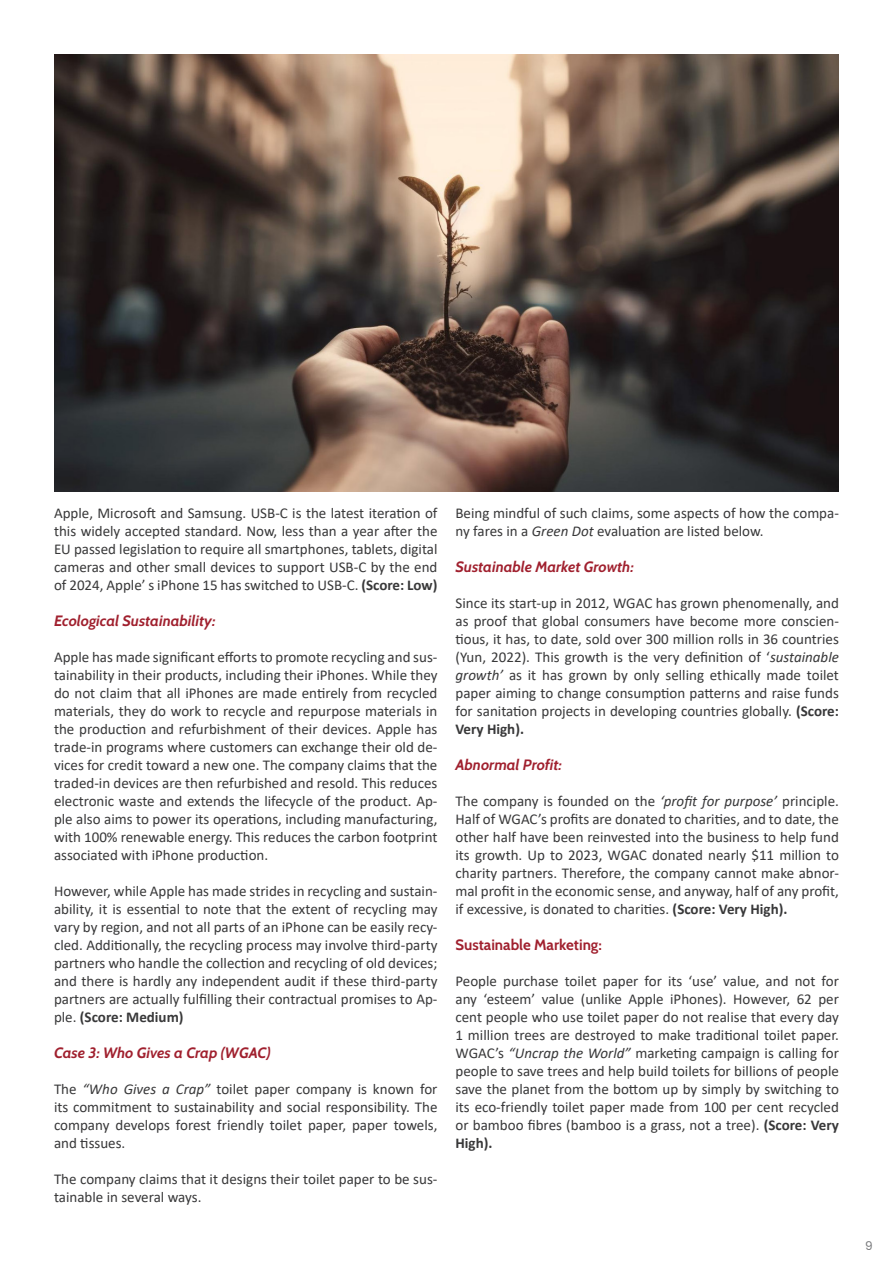
<style>
.page{position:relative;width:893px;height:1263px;background:#fff}
.page>*{position:absolute;margin:0;border:0;box-sizing:border-box;transform-origin:0 0}
.t1{font:15px/18px "Calibri";color:#383839;text-align:justify}
.t2{font:italic 700 15px "Cabin";color:#a0202e}
.t3{font:700 15px "Cabin";color:#a0202e}
.t4{font:12px "Poppins";color:#77787b}
.s1{font-weight:700}
.s2{font-style:italic}
</style>
<div class="page">
<img style="left:54px;top:54px;width:785px;height:437px">
<p class="t1" style="left:54px;top:504px;width:385px">Apple, Microsoft and Samsung. USB-C is the latest iteration of this widely accepted standard. Now, less than a year after the EU passed legislation to require all smartphones, tablets, digital cameras and other small devices to support USB-C by the end of 2024, Apple’ s iPhone 15 has switched to USB-C. <span class="s1">(Score: Low)</span></p>
<p class="t2" style="left:54px;top:612px;width:163px">Ecological Sustainability:</p>
<p class="t1" style="left:54px;top:648px;width:385px">Apple has made significant efforts to promote recycling and sus&shy;tainability in their products, including their iPhones. While they do not claim that all iPhones are made entirely from recycled materials, they do work to recycle and repurpose materials in the production and refurbishment of their devices. Apple has trade-in programs where customers can exchange their old de&shy;vices for credit toward a new one. The company claims that the traded-in devices are then refurbished and resold. This reduces electronic waste and extends the lifecycle of the product. Ap&shy;ple also aims to power its operations, including manufacturing, with 100% renewable energy. This reduces the carbon footprint associated with iPhone production.</p>
<p class="t1" style="left:54px;top:882px;width:385px">However, while Apple has made strides in recycling and sustain&shy;ability, it is essential to note that the extent of recycling may vary by region, and not all parts of an iPhone can be easily recy&shy;cled. Additionally, the recycling process may involve third-party partners who handle the collection and recycling of old devices; and there is hardly any independent audit if these third-party partners are actually fulfilling their contractual promises to Ap&shy;ple. <span class="s1">(Score: Medium)</span></p>
<p class="t2" style="left:54px;top:1044px;width:218px">Case 3: Who Gives a Crap (WGAC)</p>
<p class="t1" style="left:54px;top:1080px;width:385px">The <span class="s2">“Who Gives a Crap”</span> toilet paper company is known for its commitment to sustainability and social responsibility. The company develops forest friendly toilet paper, paper towels, and tissues.</p>
<p class="t1" style="left:54px;top:1170px;width:385px">The company claims that it designs their toilet paper to be sus&shy;tainable in several ways.</p>
<p class="t1" style="left:455px;top:504px;width:385px">Being mindful of such claims, some aspects of how the compa&shy;ny fares in a <span class="s2">Green Dot</span> evaluation are listed below.</p>
<p class="t2" style="left:455px;top:558px;width:180px">Sustainable Market Growth:</p>
<p class="t1" style="left:455px;top:594px;width:385px">Since its start-up in 2012, WGAC has grown phenomenally, and as proof that global consumers have become more conscien&shy;tious, it has, to date, sold over 300 million rolls in 36 countries (Yun, 2022). This growth is the very definition of ‘<span class="s2">sustainable growth’</span> as it has grown by only selling ethically made toilet paper aiming to change consumption patterns and raise funds for sanitation projects in developing countries globally. <span class="s1">(Score:<br>Very High).</span></p>
<p class="t2" style="left:455px;top:756px;width:108px">Abnormal Profit:</p>
<p class="t1" style="left:455px;top:792px;width:385px">The company is founded on the <span class="s2">‘profit for purpose’</span> principle.<br>Half of WGAC’s profits are donated to charities, and to date, the other half have been reinvested into the business to help fund its growth. Up to 2023, WGAC donated nearly $11 million to charity partners. Therefore, the company cannot make abnor&shy;mal profit in the economic sense, and anyway, half of any profit, if excessive, is donated to charities. <span class="s1">(Score: Very High).</span></p>
<p class="t3" style="left:455px;top:936px;width:148px">Sustainable Marketing:</p>
<p class="t1" style="left:455px;top:972px;width:385px">People purchase toilet paper for its ‘use’ value, and not for any ‘esteem’ value (unlike Apple iPhones). However, 62 per cent people who use toilet paper do not realise that every day 1 million trees are destroyed to make traditional toilet paper.<br>WGAC’s <span class="s2">“Uncrap the World”</span> marketing campaign is calling for people to save trees and help build toilets for billions of people save the planet from the bottom up by simply by switching to its eco-friendly toilet paper made from 100 per cent recycled or bamboo fibres (bamboo is a grass, not a tree). <span class="s1">(Score: Very High).</span></p>
<p class="t4" style="left:865px;top:1239px;width:9px">9</p>
</div>
